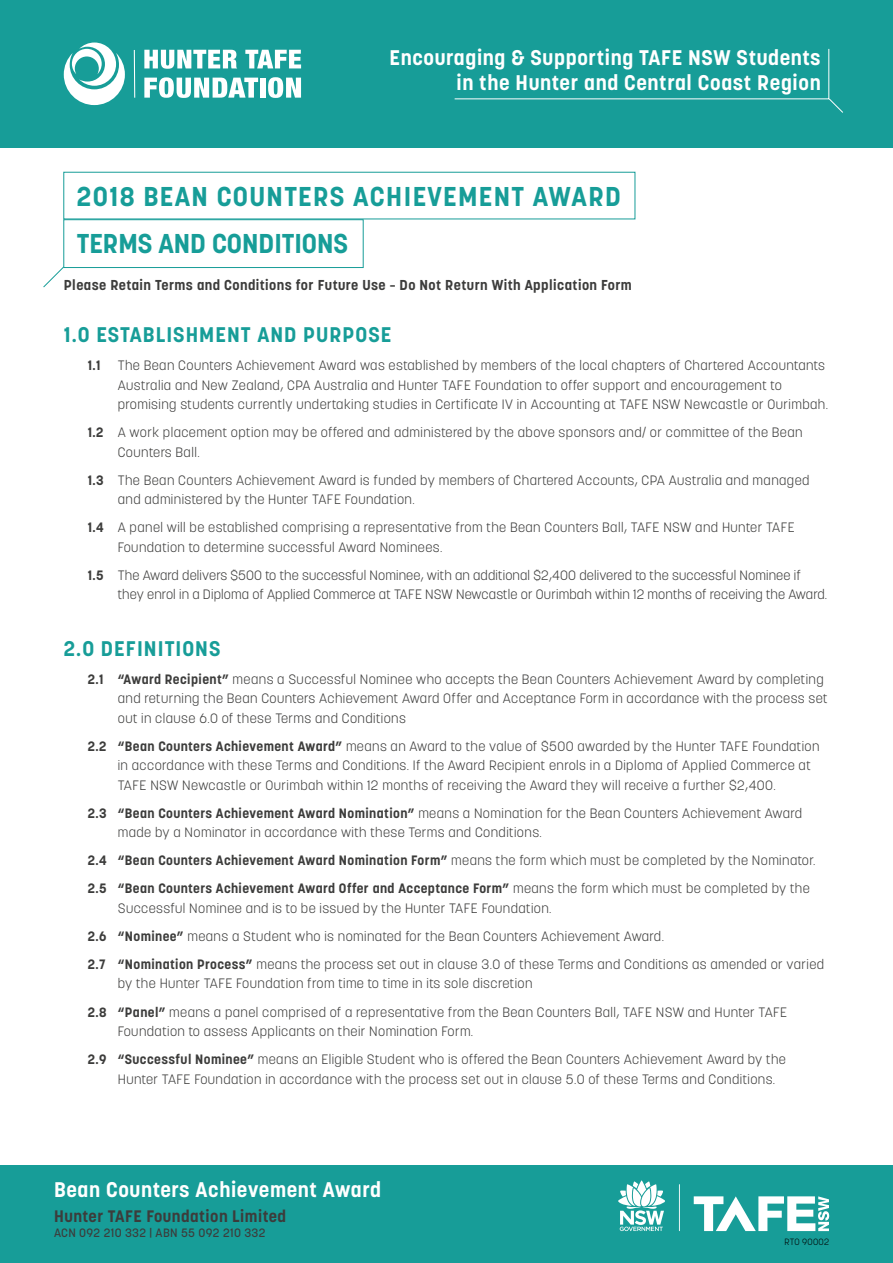
<style>
.page{position:relative;width:893px;height:1263px;background:#fff}
.page>*{position:absolute;margin:0;border:0;box-sizing:border-box;transform-origin:0 0}
.Heading{font:700 27px "Korolev";letter-spacing:.05em;color:#179d98}
.Heading-2{font:700 27px "Korolev";color:#179d98}
.t1{font:700 21px/25.5px "Korolev";letter-spacing:.03em;color:#fff;text-align:right}
.t2{font:700 21px "Korolev";letter-spacing:.05em;color:#179d98}
.t3{font:700 16.5px "Korolev";letter-spacing:.03em;color:#3c3c3b}
.body{font:700 14.25px "Korolev";letter-spacing:.03em;color:#3c3c3b}
.t4{font:300 13.5px/19.5px "Korolev";letter-spacing:.03em;color:#3c3c3b}
.t5{font:300 13.5px/19.5px "Korolev";letter-spacing:.01em;color:#3c3c3b}
.t6{font:700 13.5px "Korolev";letter-spacing:.03em;color:#3c3c3b}
.t7{font:500 12px "Korolev";letter-spacing:.03em;color:#3c3c3b}
.t8{font:300 9px "Korolev";letter-spacing:.03em;color:#000}
.s1{font-weight:700}
.s2{font-weight:300}
</style>
<div class="page">
<div style="left:0;top:0;width:893px;height:148px;background:#179d98"></div>
<svg style="left:454px;top:48px;width:389px;height:65px"></svg>
<div style="left:0;top:1165px;width:893px;height:98px;background:#179d98"></div>
<svg style="left:144px;top:50px;width:93px;height:19px"></svg>
<svg style="left:245px;top:50px;width:56px;height:18px"></svg>
<svg style="left:144px;top:77px;width:114px;height:21px"></svg>
<div style="left:260px;top:78px;width:5px;height:19px;background:#fff"></div>
<svg style="left:268px;top:77px;width:33px;height:21px"></svg>
<svg style="left:64px;top:43px;width:61px;height:62px"></svg>
<hr style="left:134px;top:50px;width:1px;height:48px;background:#fff">
<svg style="left:694px;top:1196px;width:135px;height:35px"></svg>
<hr style="left:679px;top:1184px;width:1px;height:47px;background:#fff">
<svg style="left:618px;top:1180px;width:47px;height:51px"></svg>
<div style="left:63px;top:219px;width:301px;height:49px;border:1px solid #179d98"></div>
<svg style="left:43px;top:266px;width:22px;height:22px"></svg>
<h2 class="t1" style="left:390px;top:45px;width:433px">Encouraging &amp; Supporting TAFE NSW Students in the Hunter and Central Coast Region</h2>
<h1 class="Heading" style="left:77px;top:179px;width:545px">2018 BEAN COUNTERS ACHIEVEMENT AWARD</h1>
<p class="Heading-2" style="left:77px;top:227px;width:273px">TERMS AND CONDITIONS</p>
<p class="body" style="left:64px;top:276px;width:570px">Please Retain Terms and Conditions for Future Use – Do Not Return With Application Form</p>
<p class="t2" style="left:64px;top:322px;width:329px">1.0 ESTABLISHMENT AND PURPOSE</p>
<p class="t6" style="left:88px;top:357px;width:14px">1.1</p>
<p class="t4" style="left:118px;top:356px;width:712px">The Bean Counters Achievement Award was established by members of the local chapters of Chartered Accountants<br>Australia and New Zealand, CPA Australia and Hunter TAFE Foundation to offer support and encouragement to promising students currently undertaking studies in Certificate IV in Accounting at TAFE NSW Newcastle or Ourimbah.</p>
<p class="t4" style="left:118px;top:423px;width:686px;text-indent:-30px"><span class="s1">1.2</span> A work placement option may be offered and administered by the above sponsors and/ or committee of the Bean<br>Counters Ball.</p>
<p class="t4" style="left:118px;top:470px;width:693px;text-indent:-30px"><span class="s1">1.3</span> The Bean Counters Achievement Award is funded by members of Chartered Accounts, CPA Australia and managed and administered by the Hunter TAFE Foundation.</p>
<p class="t4" style="left:118px;top:518px;width:679px;text-indent:-30px"><span class="s1">1.4</span> A panel will be established comprising a representative from the Bean Counters Ball, TAFE NSW and Hunter TAFE<br>Foundation to determine successful Award Nominees.</p>
<p class="t5" style="left:118px;top:565px;width:711px;text-indent:-30px"><span class="s1">1.5</span> The Award delivers $500 to the successful Nominee, with an additional $2,400 delivered to the successful Nominee if they enrol in a Diploma of Applied Commerce at TAFE NSW Newcastle or Ourimbah within 12 months of receiving the Award.</p>
<p class="t2" style="left:64px;top:635px;width:158px">2.0 DEFINITIONS</p>
<p class="t4" style="left:118px;top:669px;width:711px;text-indent:-30px"><span class="s1">2.1 “Award Recipient”</span> means a Successful Nominee who accepts the Bean Counters Achievement Award by completing and returning the Bean Counters Achievement Award Offer and Acceptance Form in accordance with the process set out in clause 6.0 of these Terms and Conditions</p>
<p class="t4" style="left:118px;top:736px;width:703px;text-indent:-30px"><span class="s1">2.2 “Bean Counters Achievement Award”</span> means an Award to the value of $500 awarded by the Hunter TAFE Foundation in accordance with these Terms and Conditions. If the Award Recipient enrols in a Diploma of Applied Commerce at<br>TAFE NSW Newcastle or Ourimbah within 12 months of receiving the Award they will receive a further $2,400.</p>
<p class="t4" style="left:118px;top:803px;width:686px;text-indent:-30px"><span class="s1">2.3 “Bean Counters Achievement Award Nomination”</span> means a Nomination for the Bean Counters Achievement Award made by a Nominator in accordance with these Terms and Conditions.</p>
<p class="t6" style="left:88px;top:852px;width:729px">2.4 “Bean Counters Achievement Award Nomination Form” <span class="s2">means the form which must be completed by the Nominator.</span></p>
<p class="t4" style="left:118px;top:879px;width:694px;text-indent:-30px"><span class="s1">2.5 “Bean Counters Achievement Award Offer and Acceptance Form”</span> means the form which must be completed by the<br>Successful Nominee and is to be issued by the Hunter TAFE Foundation.</p>
<p class="t4" style="left:88px;top:926px;width:578px"><span class="s1">2.6 “Nominee”</span> means a Student who is nominated for the Bean Counters Achievement Award.</p>
<p class="t4" style="left:118px;top:954px;width:708px;text-indent:-30px"><span class="s1">2.7 “Nomination Process”</span> means the process set out in clause 3.0 of these Terms and Conditions as amended or varied by the Hunter TAFE Foundation from time to time in its sole discretion</p>
<p class="t4" style="left:118px;top:1002px;width:671px;text-indent:-30px"><span class="s1">2.8 “Panel”</span> means a panel comprised of a representative from the Bean Counters Ball, TAFE NSW and Hunter TAFE<br>Foundation to assess Applicants on their Nomination Form.</p>
<p class="t4" style="left:118px;top:1049px;width:670px;text-indent:-30px"><span class="s1">2.9 “Successful Nominee”</span> means an Eligible Student who is offered the Bean Counters Achievement Award by the<br>Hunter TAFE Foundation in accordance with the process set out in clause 5.0 of these Terms and Conditions.</p>
<h2 class="t1" style="left:54px;top:1177px;width:329px">Bean Counters Achievement Award</h2>
<p class="t3" style="left:54px;top:1206px;width:234px">Hunter TAFE Foundation Limited</p>
<p class="t7" style="left:54px;top:1225px;width:213px">ACN 092 210 332 | ABN 55 092 210 332</p>
<p class="t8" style="left:785px;top:1236px;width:46px">RTO 90002</p>
</div>
